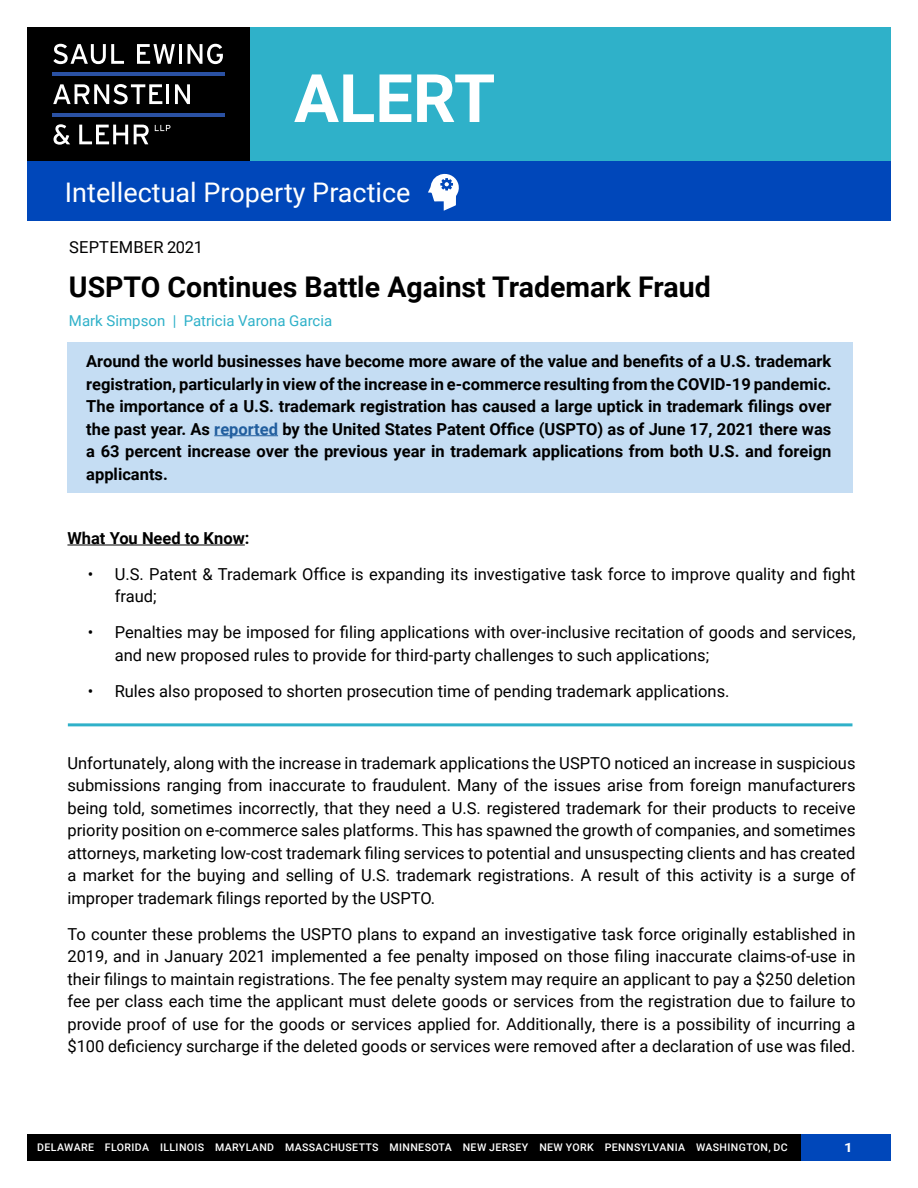
<style>
.page{position:relative;width:918px;height:1188px;background:#fff}
.page>*{position:absolute;margin:0;border:0;box-sizing:border-box;transform-origin:0 0}
.t1{font:700 66.9px "Roboto";color:#fff}
.t2{font:700 28.5px "Roboto";color:#000}
.t3{font:27px "Roboto";color:#fff}
.t4{font:16.5px/22.5px "Roboto";color:#000}
.t5{font:700 16.5px/22.5px "Roboto";color:#000;text-align:justify}
.t6{font:16.5px "Roboto";letter-spacing:.01em;color:#000101}
.t7{font:15px "Roboto";color:#2fb1c9}
.t8{font:700 12.75px "Roboto";color:#fff;scale:1.17 1}
.t9{font:500 10.5px "Roboto";letter-spacing:.035em;color:#fff}
.s1{color:#215e9e}
</style>
<div class="page">
<div style="left:27px;top:27px;width:864px;height:134px;background:#2fb1c9"></div>
<div style="left:27px;top:27px;width:223px;height:134px;background:#000"></div>
<div style="left:27px;top:161px;width:864px;height:59px;background:#0047ba"></div>
<hr style="left:67px;top:545px;width:178px;height:1px;background:#000">
<div style="left:67px;top:342px;width:785px;height:150px;background:#c5ddf3"></div>
<hr style="left:214px;top:435px;width:64px;height:1px;background:#215e9e">
<div style="left:27px;top:1134px;width:775px;height:27px;background:#000"></div>
<div style="left:802px;top:1134px;width:89px;height:27px;background:#0047ba"></div>
<svg style="left:428px;top:173px;width:31px;height:38px"></svg>
<svg style="left:53px;top:44px;width:71px;height:20px"></svg>
<svg style="left:137px;top:44px;width:38px;height:20px"></svg>
<hr style="left:179px;top:44px;width:3px;height:20px;background:#fff">
<svg style="left:188px;top:44px;width:35px;height:20px"></svg>
<svg style="left:53px;top:84px;width:109px;height:20px"></svg>
<hr style="left:167px;top:84px;width:2px;height:20px;background:#fff">
<svg style="left:175px;top:84px;width:15px;height:20px"></svg>
<svg style="left:54px;top:124px;width:16px;height:21px"></svg>
<svg style="left:79px;top:125px;width:49px;height:19px"></svg>
<svg style="left:134px;top:125px;width:15px;height:19px"></svg>
<svg style="left:155px;top:125px;width:15px;height:6px"></svg>
<hr style="left:52px;top:73px;width:173px;height:3px;background:#2a51a3">
<hr style="left:52px;top:113px;width:173px;height:4px;background:#2a51a3">
<hr style="left:68px;top:723px;width:784px;height:3px;background:#2fb1c9">
<h1 class="t1" style="left:294px;top:51px;width:203px">ALERT</h1>
<h3 class="t3" style="left:65px;top:174px;width:347px">Intellectual Property Practice</h3>
<p class="t6" style="left:69px;top:235px;width:135px">SEPTEMBER 2021</p>
<h2 class="t2" style="left:69px;top:267px;width:643px">USPTO Continues Battle Against Trademark Fraud</h2>
<p class="t7" style="left:69px;top:310px;width:265px">Mark Simpson | Patricia Varona Garcia</p>
<p class="t5" style="left:86px;top:349px;width:747px">Around the world businesses have become more aware of the value and benefits of a U.S. trademark registration, particularly in view of the increase in e-commerce resulting from the COVID-19 pandemic.<br>The importance of a U.S. trademark registration has caused a large uptick in trademark filings over the past year. As <span class="s1">reported</span> by the United States Patent Office (USPTO) as of June 17, 2021 there was a 63 percent increase over the previous year in trademark applications from both U.S. and foreign applicants.</p>
<p class="t5" style="left:67px;top:526px;width:184px">What You Need to Know:</p>
<p class="t4" style="left:115px;top:562px;width:742px;text-indent:-27px">• U.S. Patent &amp; Trademark Office is expanding its investigative task force to improve quality and fight fraud;</p>
<p class="t4" style="left:115px;top:621px;width:742px;text-indent:-27px">• Penalties may be imposed for filing applications with over-inclusive recitation of goods and services, and new proposed rules to provide for third-party challenges to such applications;</p>
<p class="t4" style="left:88px;top:679px;width:643px">• Rules also proposed to shorten prosecution time of pending trademark applications.</p>
<p class="t4" style="left:67px;top:751px;width:790px;text-align:justify">Unfortunately, along with the increase in trademark applications the USPTO noticed an increase in suspicious submissions ranging from inaccurate to fraudulent. Many of the issues arise from foreign manufacturers being told, sometimes incorrectly, that they need a U.S. registered trademark for their products to receive priority position on e-commerce sales platforms. This has spawned the growth of companies, and sometimes attorneys, marketing low-cost trademark filing services to potential and unsuspecting clients and has created a market for the buying and selling of U.S. trademark registrations. A result of this activity is a surge of improper trademark filings reported by the USPTO.</p>
<p class="t4" style="left:67px;top:922px;width:790px;text-align:justify">To counter these problems the USPTO plans to expand an investigative task force originally established in 2019, and in January 2021 implemented a fee penalty imposed on those filing inaccurate claims-of-use in their filings to maintain registrations. The fee penalty system may require an applicant to pay a $250 deletion fee per class each time the applicant must delete goods or services from the registration due to failure to provide proof of use for the goods or services applied for. Additionally, there is a possibility of incurring a $100 deficiency surcharge if the deleted goods or services were removed after a declaration of use was filed.</p>
<p class="t9" style="left:37px;top:1140px;width:752px">DELAWARE FLORIDA ILLINOIS MARYLAND MASSACHUSETTS MINNESOTA NEW JERSEY NEW YORK PENNSYLVANIA WASHINGTON, DC</p>
<p class="t8" style="left:844px;top:1138px;width:9px">1</p>
</div>
